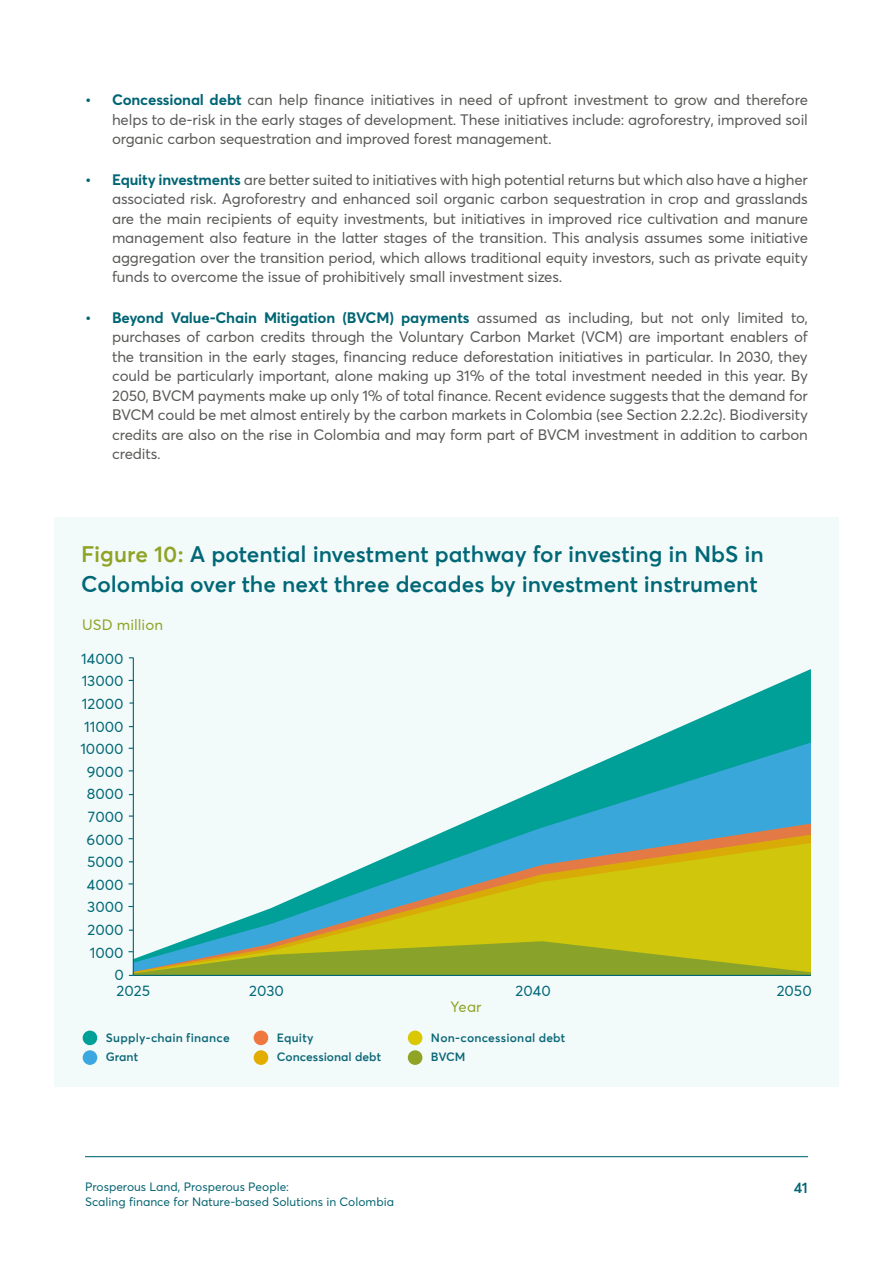
<style>
.page{position:relative;width:893px;height:1263px;background:#fff}
.page>*{position:absolute;margin:0;border:0;box-sizing:border-box;transform-origin:0 0}
.t1{font:600 22.5px/30px "Averta Std";color:#006776}
.t2{font:15px/19.5px "Averta Std";letter-spacing:-.01em;color:#585856;text-align:justify}
.t3{font:15px/22.6px "Averta Std";color:#006776}
.t4{font:15px "Averta Std";letter-spacing:.005em;color:#8fa325}
.t5{font:600 15px "Averta Std";color:#006574}
.t6{font:12px/15px "Averta Std";color:#066471}
.t7{font:600 12px/19.6px "Averta Std";letter-spacing:.015em;color:#0c6877}
.s1{font-weight:700;color:#006574}
.s2{color:#8fa325}
</style>
<div class="page">
<svg style="left:54px;top:517px;width:785px;height:570px;fill:#f3fafa"></svg>
<hr style="left:133px;top:658px;width:1px;height:317px;background:#006776">
<div style="left:83px;top:1050px;width:14px;height:15px;background:#3da8df;border-radius:50%"></div>
<div style="left:83px;top:1030px;width:14px;height:15px;background:#00a098;border-radius:50%"></div>
<div style="left:254px;top:1050px;width:14px;height:15px;background:#e3ac00;border-radius:50%"></div>
<div style="left:254px;top:1030px;width:14px;height:15px;background:#ef7840;border-radius:50%"></div>
<div style="left:408px;top:1050px;width:14px;height:15px;background:#8fa325;border-radius:50%"></div>
<div style="left:408px;top:1030px;width:14px;height:15px;background:#dbc805;border-radius:50%"></div>
<svg style="left:128px;top:941px;width:683px;height:35px;background:#94ab36"></svg>
<hr style="left:85px;top:1156px;width:723px;height:1px;background:#006574">
<p class="t2" style="left:112px;top:90px;width:697px;text-indent:-27px"><span class="s1">• Concessional debt</span> can help finance initiatives in need of upfront investment to grow and therefore helps to de-risk in the early stages of development. These initiatives include: agroforestry, improved soil organic carbon sequestration and improved forest management.</p>
<p class="t2" style="left:112px;top:169px;width:697px;text-indent:-27px"><span class="s1">• Equity investments</span> are better suited to initiatives with high potential returns but which also have a higher associated risk. Agroforestry and enhanced soil organic carbon sequestration in crop and grasslands are the main recipients of equity investments, but initiatives in improved rice cultivation and manure management also feature in the latter stages of the transition. This analysis assumes some initiative aggregation over the transition period, which allows traditional equity investors, such as private equity funds to overcome the issue of prohibitively small investment sizes.</p>
<p class="t2" style="left:112px;top:307px;width:697px;text-indent:-27px"><span class="s1">• Beyond Value-Chain Mitigation (BVCM) payments</span> assumed as including, but not only limited to, purchases of carbon credits through the Voluntary Carbon Market (VCM) are important enablers of the transition in the early stages, financing reduce deforestation initiatives in particular. In 2030, they could be particularly important, alone making up 31% of the total investment needed in this year. By 2050, BVCM payments make up only 1% of total finance. Recent evidence suggests that the demand for BVCM could be met almost entirely by the carbon markets in Colombia (see Section 2.2.2c). Biodiversity credits are also on the rise in Colombia and may form part of BVCM investment in addition to carbon credits.</p>
<h1 class="t1" style="left:81px;top:539px;width:684px"><span class="s2">Figure 10:</span> A potential investment pathway for investing in NbS in<br>Colombia over the next three decades by investment instrument</h1>
<p class="t4" style="left:82px;top:616px;width:83px">USD million</p>
<p class="t3" style="left:81px;top:647px;width:44px">14000</p>
<p class="t3" style="left:82px;top:670px;width:43px">13000<br>12000</p>
<p class="t3" style="left:80px;top:737px;width:45px;text-align:center">10000<br>9000</p>
<p class="t3" style="left:87px;top:805px;width:39px">7000<br>6000</p>
<p class="t3" style="left:87px;top:873px;width:38px">4000<br>3000</p>
<p class="t3" style="left:90px;top:941px;width:35px">1000</p>
<p class="t3" style="left:84px;top:715px;width:41px">11000</p>
<p class="t3" style="left:87px;top:783px;width:38px">8000</p>
<p class="t3" style="left:87px;top:850px;width:38px">5000</p>
<p class="t3" style="left:88px;top:918px;width:38px">2000</p>
<p class="t3" style="left:114px;top:963px;width:11px">0</p>
<p class="t3" style="left:117px;top:979px;width:35px">2025</p>
<p class="t3" style="left:249px;top:979px;width:36px">2030</p>
<p class="t3" style="left:516px;top:979px;width:37px">2040</p>
<p class="t3" style="left:777px;top:979px;width:37px">2050</p>
<p class="t4" style="left:450px;top:997px;width:33px">Year</p>
<p class="t7" style="left:106px;top:1027px;width:125px">Supply-chain finance<br>Grant</p>
<p class="t7" style="left:277px;top:1027px;width:106px">Equity<br>Concessional debt</p>
<p class="t7" style="left:431px;top:1027px;width:136px">Non-concessional debt<br>BVCM</p>
<p class="t6" style="left:85px;top:1179px;width:310px">Prosperous Land, Prosperous People:<br>Scaling finance for Nature-based Solutions in Colombia</p>
<p class="t5" style="left:794px;top:1178px;width:16px">41</p>
</div>
